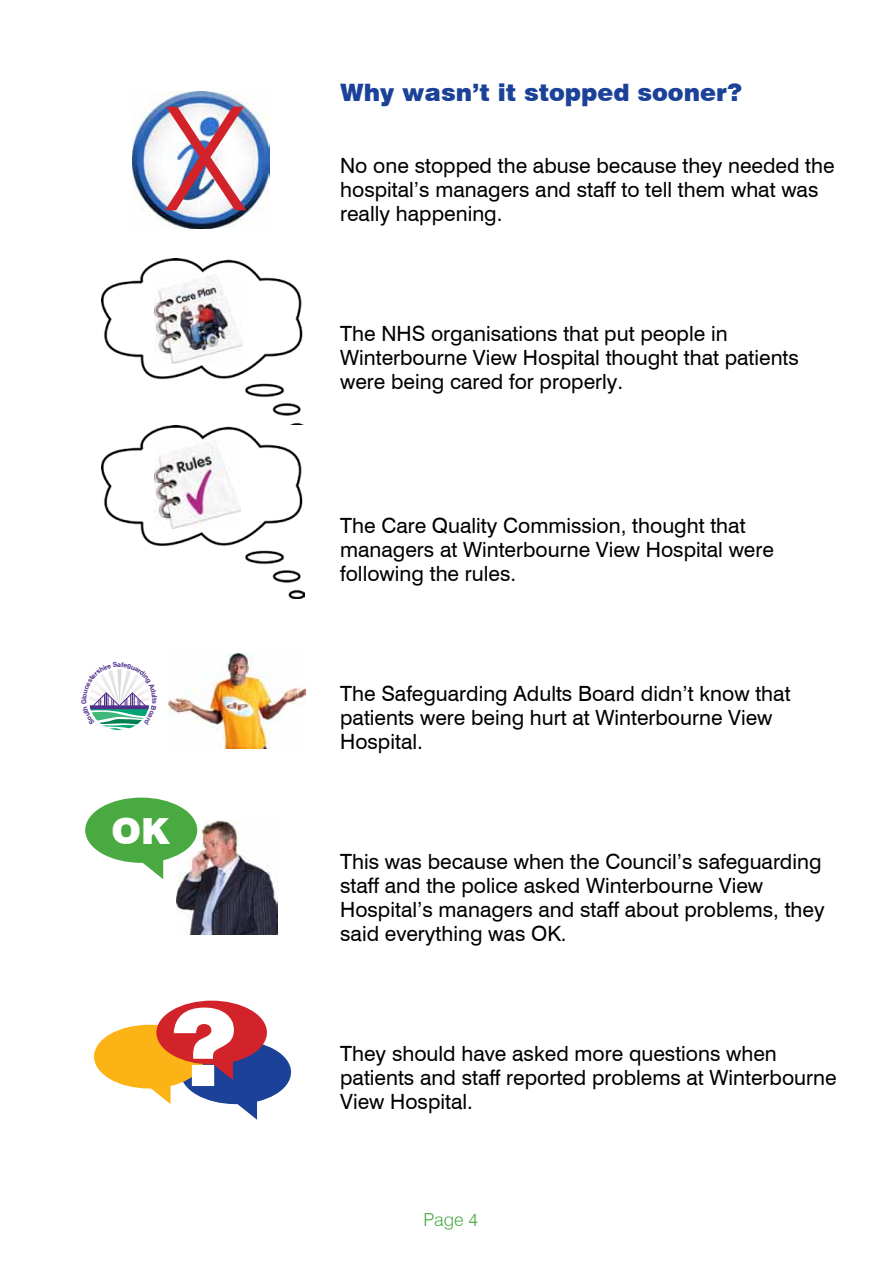
<style>
.page{position:relative;width:893px;height:1263px;background:#fff}
.page>*{position:absolute;margin:0;border:0;box-sizing:border-box;transform-origin:0 0}
.t1{font:300 144px "Swiss 721 BT";color:#d2232a}
.t2{font:900 106.35px "Swiss 721 BT";color:#fff}
.t3{font:900 36px "Swiss 721 BT";color:#fff}
.t4{font:900 24px "Swiss 721 BT";color:#1b4298}
.t5{font:21px/24px "Swiss 721 BT";color:#000}
.t6{font:300 18px "Swiss 721 BT";color:#49aa42}
</style>
<div class="page">
<div style="left:180px;top:1040px;width:111px;height:64px;background:#1b4298;border-radius:50%"></div>
<svg style="left:229px;top:1102px;width:28px;height:18px"></svg>
<div style="left:94px;top:1025px;width:111px;height:63px;background:#fcb316;border-radius:50%"></div>
<svg style="left:142px;top:1086px;width:29px;height:18px"></svg>
<div style="left:156px;top:1001px;width:111px;height:63px;background:#d2232a;border-radius:50%"></div>
<svg style="left:205px;top:1062px;width:28px;height:18px"></svg>
<img style="left:177px;top:821px;width:101px;height:113px">
<div style="left:86px;top:798px;width:110px;height:64px;background:#49aa42;border-radius:50%"></div>
<div style="left:85px;top:797px;width:112px;height:66px;border:2px solid #49aa42;border-radius:50%"></div>
<svg style="left:132px;top:857px;width:32px;height:22px"></svg>
<img style="left:168px;top:654px;width:138px;height:94px">
<img style="left:132px;top:91px;width:138px;height:138px">
<img style="left:101px;top:259px;width:203px;height:167px">
<img style="left:101px;top:426px;width:203px;height:172px">
<img style="left:154px;top:441px;width:87px;height:87px">
<img style="left:154px;top:275px;width:88px;height:88px">
<svg style="left:89px;top:669px;width:61px;height:61px"></svg>
<h1 class="t1" style="left:163px;top:72px;width:86px">X</h1>
<h3 class="t3" style="left:111px;top:809px;width:59px">OK</h3>
<h2 class="t2" style="left:170px;top:983px;width:68px">?</h2>
<p class="t4" style="left:340px;top:78px;width:403px">Why wasn’t it stopped sooner?</p>
<p class="t5" style="left:340px;top:153px;width:496px">No one stopped the abuse because they needed the hospital’s managers and staff to tell them what was really happening.</p>
<p class="t5" style="left:340px;top:321px;width:460px">The NHS organisations that put people in<br>Winterbourne View Hospital thought that patients were being cared for properly.</p>
<p class="t5" style="left:340px;top:513px;width:435px">The Care Quality Commission, thought that managers at Winterbourne View Hospital were following the rules.</p>
<p class="t5" style="left:340px;top:681px;width:452px">The Safeguarding Adults Board didn’t know that patients were being hurt at Winterbourne View<br>Hospital.</p>
<p class="t5" style="left:340px;top:849px;width:486px">This was because when the Council’s safeguarding staff and the police asked Winterbourne View Hospital’s managers and staff about problems, they said everything was OK.</p>
<p class="t5" style="left:340px;top:1041px;width:498px">They should have asked more questions when patients and staff reported problems at Winterbourne</p>
<p class="t5" style="left:340px;top:1089px;width:134px">View Hospital.</p>
<p class="t6" style="left:423px;top:1209px;width:56px">Page 4</p>
</div>
